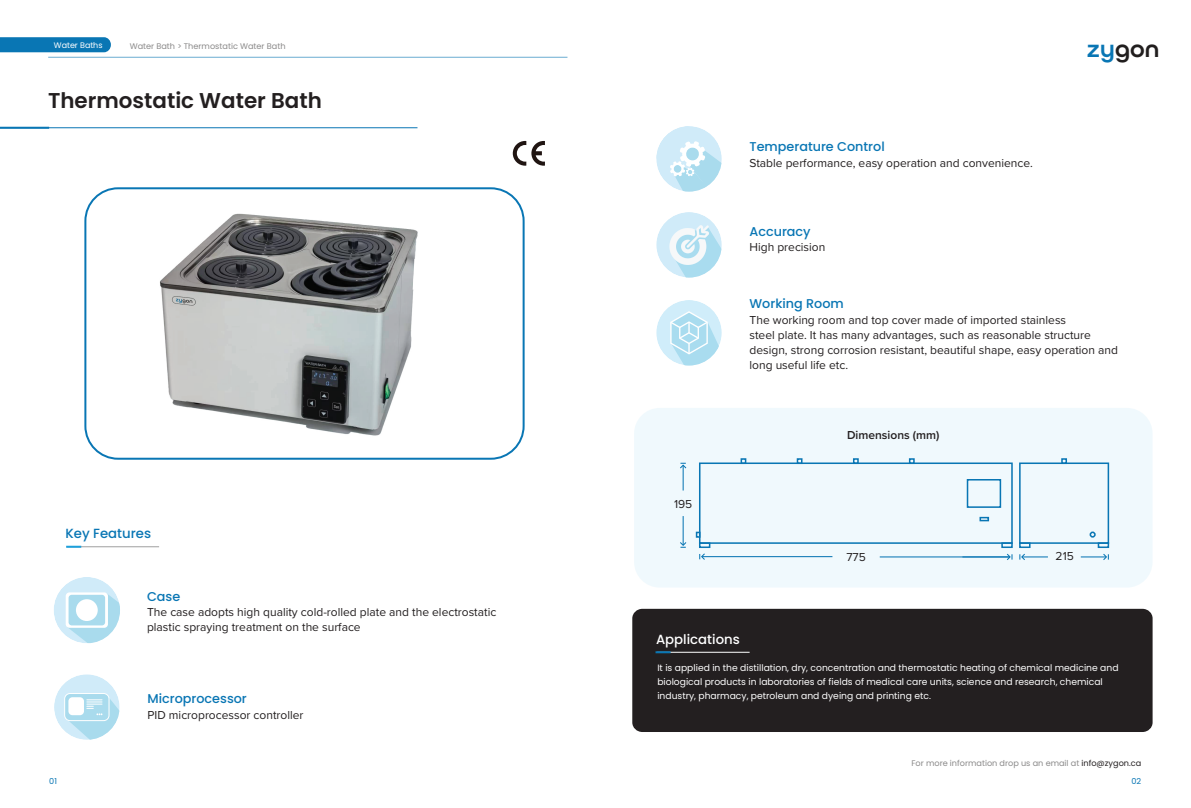
<style>
.page{position:relative;width:1191px;height:808px;background:#fff}
.page>*{position:absolute;margin:0;border:0;box-sizing:border-box;transform-origin:0 0}
.t1{font:600 24.8px "All Round Gothic";color:#211e1e}
.t2{font:600 21.4px "Poppins";color:#231f20}
.t3{font:500 13.3px "Poppins";color:#fff}
.t4{font:500 13.3px "Poppins";color:#0976b4}
.t5{font:500 12.8px "Poppins";color:#0976b4}
.t6{font:12px/15px "Proxima Nova";color:#231f20}
.t7{font:600 12px "Proxima Nova";color:#231f20}
.t8{font:9.2px/14px "Poppins";color:#fff}
.t9{font:8.2px "Poppins";color:#8b8a8a}
.t10{font:8.2px "Poppins";color:#0976b4}
.t11{font:8px "Poppins";color:#fff}
.s1{color:#0976b4}
.s2{color:#231f20}
</style>
<div class="page">
<div style="left:634px;top:408px;width:518px;height:180px;background:#f0f9fd;border-radius:26px"></div>
<img style="left:160px;top:213px;width:258px;height:223px">
<svg style="left:413px;top:259px;width:5px;height:31px"></svg>
<svg style="left:656px;top:126px;width:66px;height:66px"></svg>
<div style="left:54px;top:674px;width:66px;height:66px;background:#d0ebf9;border-radius:50%"></div>
<div style="left:64px;top:693px;width:45px;height:28px;border:1px solid #fff;border-radius:5px"></div>
<svg style="left:65px;top:694px;width:55px;height:46px"></svg>
<div style="left:54px;top:577px;width:66px;height:66px;background:#d0ebf9;border-radius:50%"></div>
<svg style="left:68px;top:593px;width:52px;height:50px"></svg>
<svg style="left:66px;top:592px;width:42px;height:36px"></svg>
<div style="left:69px;top:595px;width:36px;height:30px;background:#a9dbed;border-radius:3px"></div>
<div style="left:76px;top:599px;width:22px;height:22px;background:#fff;border-radius:50%"></div>
<div style="left:632px;top:609px;width:520px;height:123px;background:#231f20;border-radius:10px"></div>
<hr style="left:48px;top:57px;width:519px;height:1px;background:#0976b4">
<hr style="left:0;top:127px;width:417px;height:1px;background:#0976b4">
<hr style="left:0;top:127px;width:49px;height:2px;background:#0976b4">
<svg style="left:0;top:37px;width:111px;height:15px;background:#0f79b6"></svg>
<svg style="left:513px;top:141px;width:32px;height:25px"></svg>
<hr style="left:657px;top:652px;width:92px;height:1px;background:#fff">
<svg style="left:655px;top:651px;width:15px;height:2px"></svg>
<hr style="left:67px;top:546px;width:92px;height:1px;background:#9fa09f">
<svg style="left:66px;top:546px;width:15px;height:2px"></svg>
<div style="left:84px;top:187px;width:440px;height:273px;border:2px solid #0976b4;border-radius:33px"></div>
<div style="left:656px;top:212px;width:66px;height:66px;background:#d0ebf9;border-radius:50%"></div>
<svg style="left:671px;top:227px;width:51px;height:51px"></svg>
<img style="left:669px;top:225px;width:40px;height:40px">
<div style="left:656px;top:300px;width:66px;height:66px;background:#d0edfa;border-radius:50%"></div>
<svg style="left:669px;top:310px;width:53px;height:56px"></svg>
<svg style="left:1080px;top:553px;width:28px;height:7px"></svg>
<svg style="left:1019px;top:553px;width:29px;height:7px"></svg>
<div style="left:1019px;top:462px;width:90px;height:82px;border:2px solid #0976b4"></div>
<svg style="left:1061px;top:458px;width:6px;height:6px"></svg>
<div style="left:1019px;top:542px;width:11px;height:6px;border:2px solid #0976b4"></div>
<div style="left:1097px;top:542px;width:12px;height:6px;border:2px solid #0976b4"></div>
<div style="left:1089px;top:531px;width:6px;height:7px;border:2px solid #0976b4;border-radius:50%"></div>
<svg style="left:680px;top:463px;width:7px;height:27px"></svg>
<svg style="left:1005px;top:553px;width:7px;height:7px"></svg>
<hr style="left:879px;top:556px;width:131px;height:1px;background:#0976b4">
<hr style="left:702px;top:556px;width:130px;height:1px;background:#0976b4">
<svg style="left:699px;top:553px;width:7px;height:7px"></svg>
<svg style="left:680px;top:516px;width:7px;height:32px"></svg>
<div style="left:699px;top:462px;width:313px;height:82px;border:2px solid #0976b4"></div>
<div style="left:966px;top:479px;width:35px;height:29px;border:2px solid #0976b4"></div>
<div style="left:979px;top:517px;width:10px;height:4px;border:2px solid #0976b4"></div>
<svg style="left:796px;top:458px;width:6px;height:6px"></svg>
<svg style="left:853px;top:458px;width:5px;height:6px"></svg>
<svg style="left:909px;top:458px;width:5px;height:6px"></svg>
<svg style="left:740px;top:458px;width:6px;height:6px"></svg>
<svg style="left:696px;top:532px;width:4px;height:6px"></svg>
<div style="left:699px;top:542px;width:11px;height:6px;border:2px solid #0976b4"></div>
<div style="left:1001px;top:542px;width:11px;height:6px;border:2px solid #0976b4"></div>
<p class="t11" style="left:54px;top:40px;width:50px">Water Baths</p>
<p class="t9" style="left:130px;top:41px;width:157px">Water Bath &gt; Thermostatic Water Bath</p>
<h2 class="t2" style="left:48px;top:88px;width:275px">Thermostatic Water Bath</h2>
<p class="t4" style="left:66px;top:526px;width:87px">Key Features</p>
<p class="t5" style="left:147px;top:589px;width:35px">Case</p>
<p class="t6" style="left:147px;top:604px;width:351px">The case adopts high quality cold-rolled plate and the electrostatic plastic spraying treatment on the surface</p>
<p class="t10" style="left:49px;top:777px;width:9px">01</p>
<p class="t5" style="left:147px;top:691px;width:101px">Microprocessor</p>
<p class="t6" style="left:147px;top:707px;width:157px">PID microprocessor controller</p>
<p class="t5" style="left:749px;top:139px;width:137px">Temperature Control</p>
<p class="t6" style="left:749px;top:155px;width:285px">Stable performance, easy operation and convenience.</p>
<p class="t5" style="left:749px;top:224px;width:63px">Accuracy</p>
<p class="t6" style="left:749px;top:239px;width:77px">High precision</p>
<h1 class="t1" style="left:1087px;top:34px;width:74px"><span class="s1">zy</span>gon</h1>
<p class="t5" style="left:749px;top:296px;width:96px">Working Room</p>
<p class="t6" style="left:749px;top:312px;width:370px">The working room and top cover made of imported stainless<br>steel plate. It has many advantages, such as reasonable structure design, strong corrosion resistant, beautiful shape, easy operation and long useful life etc.</p>
<p class="t6" style="left:674px;top:496px;width:20px">195</p>
<p class="t3" style="left:656px;top:632px;width:85px">Applications</p>
<p class="t7" style="left:847px;top:426px;width:94px">Dimensions (mm)</p>
<p class="t6" style="left:846px;top:549px;width:21px">775</p>
<p class="t6" style="left:1055px;top:548px;width:20px">215</p>
<p class="t8" style="left:657px;top:661px;width:463px">It is applied in the distillation, dry, concentration and thermostatic heating of chemical medicine and biological products in laboratories of fields of medical care units, science and research, chemical industry, pharmacy, petroleum and dyeing and printing etc.</p>
<p class="t9" style="left:911px;top:758px;width:231px">For more information drop us an email at <span class="s2">info@zygon.ca</span></p>
<p class="t10" style="left:1131px;top:776px;width:11px">02</p>
</div>
